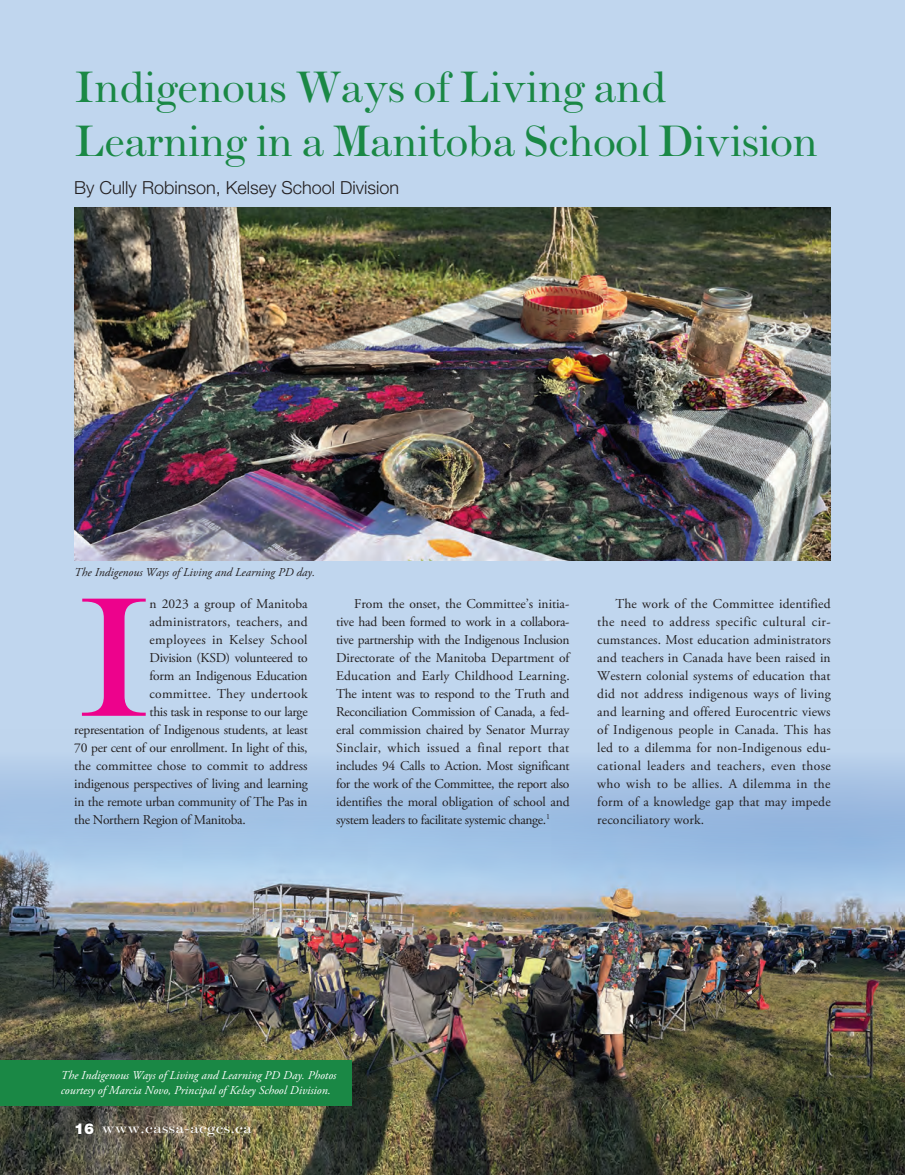
<style>
.page{position:relative;width:905px;height:1175px;background:#fff}
.page>*{position:absolute;margin:0;border:0;box-sizing:border-box;transform-origin:0 0}
.t1{font:173.7px "Scotch Roman";color:#ed028c}
.feature_head{font:45px/54px "Scotch Roman";letter-spacing:-.02em;color:#1a8845}
.bylines{font:300 18px "Helvetica Neue";color:#231f20}
.t2{font:15px "Scotch Roman";color:#fff;scale:1.15 1}
.t3{font:13.5px/18px "Adobe Garamond Pro";letter-spacing:-.02em;color:#231f20;text-align:justify}
.t4{font:13.5px "Adobe Garamond Pro";letter-spacing:.005em;color:#231f20}
.t5{font:13.5px "Adobe Garamond Pro";letter-spacing:.015em;color:#231f20}
.t6{font:13.5px "Adobe Garamond Pro";letter-spacing:.025em;color:#231f20}
.t7{font:13.5px "Adobe Garamond Pro";letter-spacing:.02em;color:#231f20}
.t8{font:13.5px "Adobe Garamond Pro";color:#231f20}
.captions{font:italic 12px/15px "Adobe Garamond Pro";color:#fff}
.captions-2{font:italic 12px "Adobe Garamond Pro";color:#231f20}
.s1{font-family:"Helvetica Neue";font-weight:900}
</style>
<div class="page">
<div style="left:0;top:0;width:904px;height:1174px;background:#c0d6ee"></div>
<img style="left:0;top:763px;width:904px;height:338px">
<img style="left:0;top:1101px;width:904px;height:73px">
<img style="left:74px;top:207px;width:756px;height:353px">
<div style="left:0;top:1060px;width:351px;height:46px;background:#1a8845"></div>
<p class="feature_head" style="left:74px;top:60px;width:745px">Indigenous Ways of Living and<br>Learning in a Manitoba School Division</p>
<p class="bylines" style="left:74px;top:177px;width:326px">By Cully Robinson, Kelsey School Division</p>
<p class="captions-2" style="left:74px;top:565px;width:242px">The Indigenous Ways of Living and Learning PD day.</p>
<p class="t1" style="left:74px;top:557px;width:81px">I</p>
<p class="t8" style="left:149px;top:595px;width:160px">n 2023 a group of Manitoba</p>
<p class="t5" style="left:149px;top:613px;width:160px">administrators, teachers, and</p>
<p class="t6" style="left:149px;top:631px;width:159px">employees in Kelsey School</p>
<p class="t3" style="left:149px;top:649px;width:160px">Division (KSD) volunteered to</p>
<p class="t3" style="left:149px;top:667px;width:160px">form an Indigenous Education</p>
<p class="t7" style="left:149px;top:685px;width:159px">committee. They undertook</p>
<p class="t3" style="left:149px;top:703px;width:160px">this task in response to our large</p>
<p class="t3" style="left:74px;top:721px;width:235px">representation of Indigenous students, at least</p>
<p class="t3" style="left:74px;top:739px;width:235px">70 per cent of our enrollment. In light of this,</p>
<p class="t4" style="left:74px;top:757px;width:235px">the committee chose to commit to address</p>
<p class="t3" style="left:74px;top:775px;width:235px">indigenous perspectives of living and learning</p>
<p class="t3" style="left:74px;top:793px;width:235px">in the remote urban community of The Pas in</p>
<p class="t3" style="left:74px;top:811px;width:173px">the Northern Region of Manitoba.</p>
<p class="t3" style="left:336px;top:595px;width:235px;text-indent:18px">From the onset, the Committee’s initia&shy;tive had been formed to work in a collabora&shy;tive partnership with the Indigenous Inclusion Directorate of the Manitoba Department of Education and Early Childhood Learning.<br>The intent was to respond to the Truth and Reconciliation Commission of Canada, a fed&shy;eral commission chaired by Senator Murray Sinclair, which issued a final report that includes 94 Calls to Action. Most significant for the work of the Committee, the report also identifies the moral obligation of school and system leaders to facilitate systemic change.<sup>1</sup></p>
<p class="t3" style="left:597px;top:595px;width:235px;text-indent:18px">The work of the Committee identified the need to address specific cultural cir&shy;cumstances. Most education administrators and teachers in Canada have been raised in Western colonial systems of education that did not address indigenous ways of living and learning and offered Eurocentric views of Indigenous people in Canada. This has led to a dilemma for non-Indigenous edu&shy;cational leaders and teachers, even those who wish to be allies. A dilemma in the form of a knowledge gap that may impede reconciliatory work.</p>
<p class="captions" style="left:61px;top:1067px;width:277px">The Indigenous Ways of Living and Learning PD Day. Photos courtesy of Marcia Novo, Principal of Kelsey School Division.</p>
<p class="t2" style="left:74px;top:1119px;width:156px"><span class="s1">16</span> www.cassa-acgcs.ca</p>
</div>
